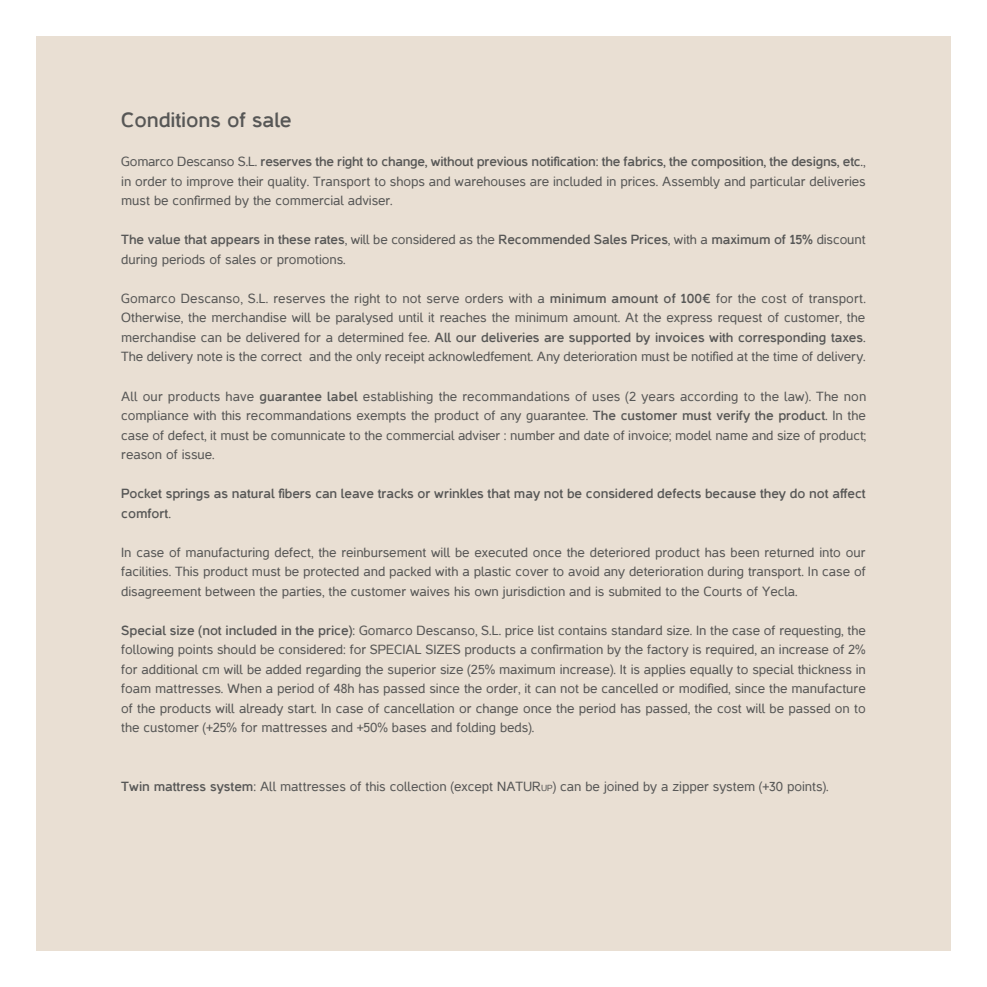
<style>
.page{position:relative;width:987px;height:987px;background:#fff}
.page>*{position:absolute;margin:0;border:0;box-sizing:border-box;transform-origin:0 0}
.t1{font:700 21px "Casper";color:#575756}
.t2{font:13.5px/19.5px "Casper";color:#575756;text-align:justify}
.t3{font:700 13.5px/19.5px "Casper";color:#575756}
.s1{font-weight:700}
.s2{font-size:9px}
</style>
<div class="page">
<div style="left:36px;top:36px;width:914px;height:914px;background:#e9dfd3"></div>
<h1 class="t1" style="left:121px;top:109px;width:172px">Conditions of sale</h1>
<p class="t2" style="left:121px;top:152px;width:746px">Gomarco Descanso S.L. <span class="s1">reserves the right to change, without previous notification: the fabrics, the composition, the designs, etc.</span>, in order to improve their quality. Transport to shops and warehouses are included in prices. Assembly and particular deliveries must be confirmed by the commercial adviser.</p>
<p class="t2" style="left:121px;top:230px;width:746px"><span class="s1">The value that appears in these rates</span>, will be considered as the <span class="s1">Recommended Sales Prices</span>, with a <span class="s1">maximum of 15%</span> discount during periods of sales or promotions.</p>
<p class="t2" style="left:121px;top:288px;width:746px">Gomarco Descanso, S.L. reserves the right to not serve orders with a <span class="s1">minimum amount of 100€</span> for the cost of transport.<br>Otherwise, the merchandise will be paralysed until it reaches the minimum amount. At the express request of customer, the merchandise can be delivered for a determined fee. <span class="s1">All our deliveries are supported by invoices with corresponding taxes.<br></span>The delivery note is the correct and the only receipt acknowledfement. Any deterioration must be notified at the time of delivery.</p>
<p class="t2" style="left:121px;top:386px;width:746px">All our products have <span class="s1">guarantee label</span> establishing the recommandations of uses (2 years according to the law). The non compliance with this recommandations exempts the product of any guarantee. <span class="s1">The customer must verify the product.</span> In the case of defect, it must be comunnicate to the commercial adviser : number and date of invoice; model name and size of product; reason of issue.</p>
<p class="t3" style="left:121px;top:484px;width:746px">Pocket springs as natural fibers can leave tracks or wrinkles that may not be considered defects because they do not affect comfort.</p>
<p class="t2" style="left:121px;top:542px;width:746px">In case of manufacturing defect, the reinbursement will be executed once the deteriored product has been returned into our facilities. This product must be protected and packed with a plastic cover to avoid any deterioration during transport. In case of disagreement between the parties, the customer waives his own jurisdiction and is submited to the Courts of Yecla.</p>
<p class="t2" style="left:121px;top:620px;width:746px"><span class="s1">Special size (not included in the price)</span>: Gomarco Descanso, S.L. price list contains standard size. In the case of requesting, the following points should be considered: for SPECIAL SIZES products a confirmation by the factory is required, an increase of 2% for additional cm will be added regarding the superior size (25% maximum increase). It is applies equally to special thickness in foam mattresses. When a period of 48h has passed since the order, it can not be cancelled or modified, since the manufacture of the products will already start. In case of cancellation or change once the period has passed, the cost will be passed on to the customer (+25% for mattresses and +50% bases and folding beds).</p>
<p class="t2" style="left:121px;top:776px;width:708px"><span class="s1">Twin mattress system</span>: All mattresses of this collection (except NATUR<span class="s2">UP</span>) can be joined by a zipper system (+30 points).</p>
</div>
